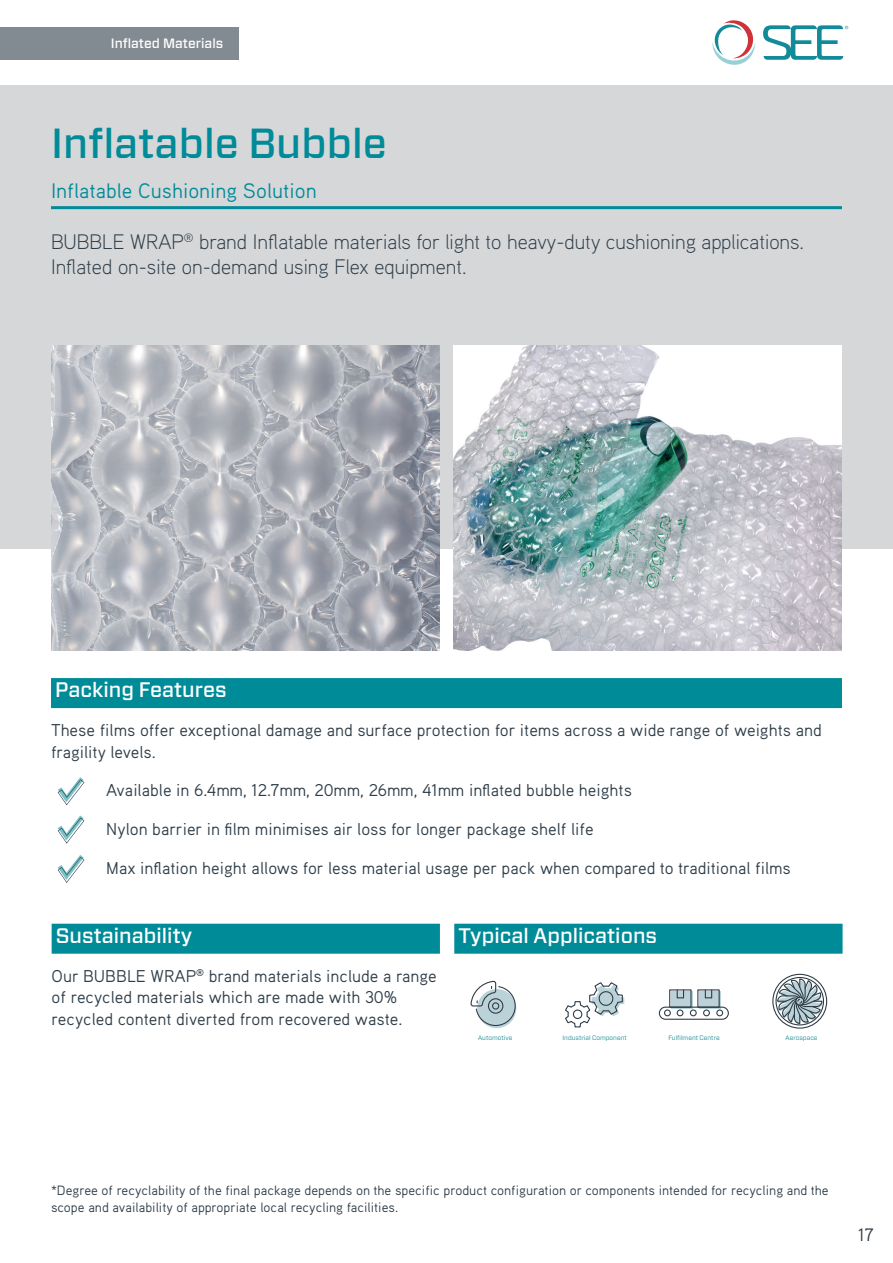
<style>
.page{position:relative;width:893px;height:1263px;background:#fff}
.page>*{position:absolute;margin:0;border:0;box-sizing:border-box;transform-origin:0 0}
.t1{font:500 42px "Forza";color:#008b98}
.t2{font:300 21px/25.5px "Aaux Pro OT";color:#2e3d48}
.t3{font:500 21px "Forza";color:#fff}
.t4{font:21px "Aaux Pro OT";color:#008b98}
.t5{font:18px "Aaux Pro OT";color:#2e3d48}
.t6{font:17.1px/21.8px "Aaux Pro OT";color:#2e3d48}
.t7{font:13.5px/16.5px "Aaux Pro OT";color:#2e3d48}
.t8{font:500 13.5px "Forza";color:#fff}
.t9{font:6.3px "Forza";color:#1a8d99}
</style>
<div class="page">
<svg style="left:712px;top:20px;width:43px;height:45px"></svg>
<svg style="left:763px;top:25px;width:85px;height:35px"></svg>
<div style="left:0;top:27px;width:238px;height:33px;background:#838b92"></div>
<div style="left:0;top:85px;width:893px;height:464px;background:#d6d7d9"></div>
<img style="left:51px;top:345px;width:388px;height:305px">
<img style="left:454px;top:345px;width:388px;height:305px">
<div style="left:51px;top:678px;width:791px;height:30px;background:#008b98"></div>
<svg style="left:58px;top:777px;width:26px;height:28px"></svg>
<svg style="left:58px;top:815px;width:26px;height:28px"></svg>
<svg style="left:58px;top:855px;width:26px;height:28px"></svg>
<div style="left:477px;top:989px;width:39px;height:39px;background:#bbd2d8;border-radius:50%"></div>
<svg style="left:470px;top:981px;width:46px;height:45px"></svg>
<svg style="left:565px;top:982px;width:59px;height:46px"></svg>
<div style="left:700px;top:991px;width:21px;height:17px;background:#bbd2d8"></div>
<div style="left:672px;top:991px;width:21px;height:17px;background:#bbd2d8"></div>
<div style="left:659px;top:1006px;width:70px;height:14px;border:1px solid #2f3c47;border-radius:6px"></div>
<div style="left:664px;top:1009px;width:7px;height:7px;border:1px solid #2f3c47;border-radius:50%"></div>
<div style="left:677px;top:1009px;width:6px;height:7px;border:1px solid #2f3c47;border-radius:50%"></div>
<div style="left:690px;top:1009px;width:7px;height:7px;border:1px solid #2f3c47;border-radius:50%"></div>
<div style="left:703px;top:1009px;width:7px;height:7px;border:1px solid #2f3c47;border-radius:50%"></div>
<div style="left:716px;top:1009px;width:7px;height:7px;border:1px solid #2f3c47;border-radius:50%"></div>
<div style="left:697px;top:989px;width:23px;height:19px;border:1px solid #2f3c47"></div>
<svg style="left:704px;top:989px;width:9px;height:10px"></svg>
<div style="left:669px;top:989px;width:22px;height:19px;border:1px solid #2f3c47"></div>
<svg style="left:676px;top:989px;width:9px;height:10px"></svg>
<svg style="left:776px;top:978px;width:47px;height:47px"></svg>
<div style="left:775px;top:977px;width:49px;height:48px;border:1px solid #2f3c47;border-radius:50%"></div>
<div style="left:772px;top:974px;width:55px;height:55px;border:1px solid #2f3c47;border-radius:50%"></div>
<hr style="left:51px;top:206px;width:791px;height:3px;background:#008b98">
<div style="left:52px;top:924px;width:388px;height:30px;background:#008b98"></div>
<div style="left:454px;top:924px;width:389px;height:30px;background:#008b98"></div>
<p class="t8" style="left:111px;top:34px;width:114px">Inflated Materials</p>
<h1 class="t1" style="left:51px;top:116px;width:337px">Inflatable Bubble</h1>
<p class="t4" style="left:51px;top:177px;width:267px">Inflatable Cushioning Solution</p>
<p class="t2" style="left:51px;top:228px;width:755px">BUBBLE WRAP<sup>®</sup> brand Inflatable materials for light to heavy-duty cushioning applications.<br>Inflated on-site on-demand using Flex equipment.</p>
<p class="t3" style="left:55px;top:676px;width:173px">Packing Features</p>
<p class="t6" style="left:51px;top:719px;width:772px">These films offer exceptional damage and surface protection for items across a wide range of weights and fragility levels.</p>
<p class="t6" style="left:106px;top:779px;width:527px">Available in 6.4mm, 12.7mm, 20mm, 26mm, 41mm inflated bubble heights</p>
<p class="t6" style="left:106px;top:818px;width:489px">Nylon barrier in film minimises air loss for longer package shelf life</p>
<p class="t6" style="left:106px;top:857px;width:686px">Max inflation height allows for less material usage per pack when compared to traditional films</p>
<p class="t3" style="left:56px;top:921px;width:138px">Sustainability</p>
<p class="t6" style="left:52px;top:964px;width:387px">Our BUBBLE WRAP<sup>®</sup> brand materials include a range of recycled materials which are made with 30% recycled content diverted from recovered waste.</p>
<p class="t3" style="left:458px;top:921px;width:200px">Typical Applications</p>
<p class="t9" style="left:478px;top:1034px;width:36px">Automotive</p>
<p class="t9" style="left:562px;top:1034px;width:66px">Industrial Component</p>
<p class="t9" style="left:668px;top:1034px;width:53px">Fulfilment Centre</p>
<p class="t9" style="left:786px;top:1034px;width:33px">Aerospace</p>
<p class="t7" style="left:51px;top:1182px;width:779px">*Degree of recyclability of the final package depends on the specific product configuration or components intended for recycling and the scope and availability of appropriate local recycling facilities.</p>
<p class="t5" style="left:858px;top:1223px;width:17px">17</p>
</div>
